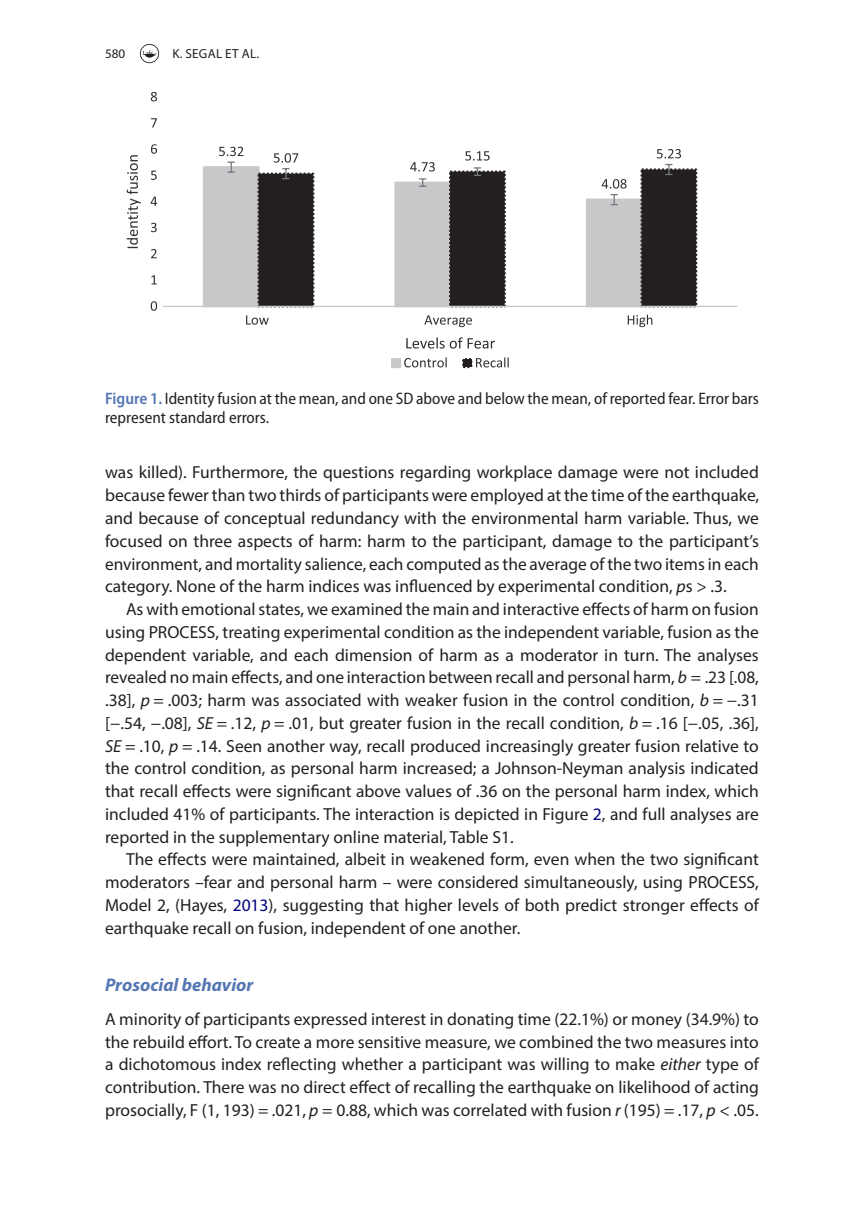
<style>
.page{position:relative;width:864px;height:1231px;background:#fff}
.page>*{position:absolute;margin:0;border:0;box-sizing:border-box;transform-origin:0 0}
.t1{font:italic 700 18.38px "Myriad Pro";color:#5477b3}
.t2{font:17.5px/22.8px "Myriad Pro";color:#231f20;text-align:justify}
.t3{font:semi-condensed 16.62px/19.2px "Myriad Pro";color:#231f20}
.t4{font:13.12px "Myriad Pro";letter-spacing:.02em;color:#231f20}
.s1{font-weight:600;color:#5477b3}
.s2{font-style:italic}
.s3{color:#000080}
</style>
<div class="page">
<div style="left:202px;top:165px;width:233px;height:143px;background:#c7c8ca"></div>
<svg style="left:256px;top:167px;width:442px;height:141px"></svg>
<svg style="left:419px;top:178px;width:7px;height:9px"></svg>
<svg style="left:610px;top:194px;width:7px;height:11px"></svg>
<svg style="left:473px;top:167px;width:8px;height:9px"></svg>
<svg style="left:665px;top:164px;width:7px;height:11px"></svg>
<hr style="left:163px;top:306px;width:574px;height:1px;background:#c7c8ca">
<svg style="left:219px;top:147px;width:24px;height:26px"></svg>
<svg style="left:410px;top:162px;width:24px;height:9px"></svg>
<svg style="left:601px;top:179px;width:25px;height:9px"></svg>
<svg style="left:274px;top:153px;width:24px;height:26px"></svg>
<svg style="left:465px;top:151px;width:24px;height:9px"></svg>
<svg style="left:656px;top:149px;width:24px;height:9px"></svg>
<svg style="left:151px;top:301px;width:6px;height:10px"></svg>
<svg style="left:151px;top:275px;width:6px;height:9px"></svg>
<svg style="left:151px;top:249px;width:6px;height:9px"></svg>
<svg style="left:151px;top:223px;width:6px;height:9px"></svg>
<svg style="left:150px;top:197px;width:7px;height:9px"></svg>
<svg style="left:151px;top:170px;width:6px;height:10px"></svg>
<svg style="left:151px;top:144px;width:6px;height:10px"></svg>
<svg style="left:151px;top:118px;width:6px;height:9px"></svg>
<svg style="left:151px;top:92px;width:6px;height:9px"></svg>
<svg style="left:246px;top:315px;width:22px;height:9px"></svg>
<svg style="left:424px;top:315px;width:48px;height:12px"></svg>
<svg style="left:627px;top:314px;width:25px;height:13px"></svg>
<svg style="left:127px;top:155px;width:14px;height:93px"></svg>
<svg style="left:406px;top:337px;width:89px;height:11px"></svg>
<div style="left:392px;top:359px;width:8px;height:8px;background:#c7c8ca"></div>
<div style="left:391px;top:358px;width:10px;height:10px;border:2px solid #c7c8ca"></div>
<svg style="left:404px;top:357px;width:42px;height:10px"></svg>
<div style="left:463px;top:359px;width:8px;height:8px;background:#231f20"></div>
<div style="left:462px;top:358px;width:10px;height:10px;border:2px dashed #231f20"></div>
<svg style="left:476px;top:357px;width:32px;height:10px"></svg>
<svg style="left:140px;top:44px;width:19px;height:19px"></svg>
<p class="t4" style="left:105px;top:45px;width:22px">580</p>
<p class="t4" style="left:172px;top:45px;width:88px">K. SEGAL ET AL.</p>
<p class="t3" style="left:105px;top:389px;width:655px"><span class="s1">Figure 1.</span> Identity fusion at the mean, and one SD above and below the mean, of reported fear. Error bars represent standard errors.</p>
<p class="t2" style="left:105px;top:461px;width:655px">was killed). Furthermore, the questions regarding workplace damage were not included because fewer than two thirds of participants were employed at the time of the earthquake, and because of conceptual redundancy with the environmental harm variable. Thus, we focused on three aspects of harm: harm to the participant, damage to the participant’s environment, and mortality salience, each computed as the average of the two items in each category. None of the harm indices was influenced by experimental condition, <span class="s2">p</span>s &gt; .3.</p>
<p class="t2" style="left:105px;top:597px;width:655px;text-indent:21px">As with emotional states, we examined the main and interactive effects of harm on fusion using PROCESS, treating experimental condition as the independent variable, fusion as the dependent variable, and each dimension of harm as a moderator in turn. The analyses revealed no main effects, and one interaction between recall and personal harm, <span class="s2">b</span> = .23 [.08, .38], <span class="s2">p</span> = .003; harm was associated with weaker fusion in the control condition, <span class="s2">b</span> = −.31 [−.54, −.08], <span class="s2">SE</span> = .12, <span class="s2">p</span> = .01, but greater fusion in the recall condition, <span class="s2">b</span> = .16 [−.05, .36], <span class="s2">SE</span> = .10, <span class="s2">p</span> = .14. Seen another way, recall produced increasingly greater fusion relative to the control condition, as personal harm increased; a Johnson-Neyman analysis indicated that recall effects were significant above values of .36 on the personal harm index, which included 41% of participants. The interaction is depicted in Figure <span class="s3">2</span>, and full analyses are reported in the supplementary online material, Table S1.</p>
<p class="t2" style="left:105px;top:847px;width:655px;text-indent:21px">The effects were maintained, albeit in weakened form, even when the two significant moderators –fear and personal harm – were considered simultaneously, using PROCESS, Model 2, (Hayes, <span class="s3">2013</span>), suggesting that higher levels of both predict stronger effects of earthquake recall on fusion, independent of one another.</p>
<p class="t1" style="left:105px;top:972px;width:150px">Prosocial behavior</p>
<p class="t2" style="left:105px;top:1007px;width:655px">A minority of participants expressed interest in donating time (22.1%) or money (34.9%) to the rebuild effort. To create a more sensitive measure, we combined the two measures into a dichotomous index reflecting whether a participant was willing to make <span class="s2">either</span> type of contribution. There was no direct effect of recalling the earthquake on likelihood of acting prosocially, F (1, 193) = .021, <span class="s2">p</span> = 0.88, which was correlated with fusion <span class="s2">r</span> (195) = .17, <span class="s2">p</span> &lt; .05.</p>
</div>
